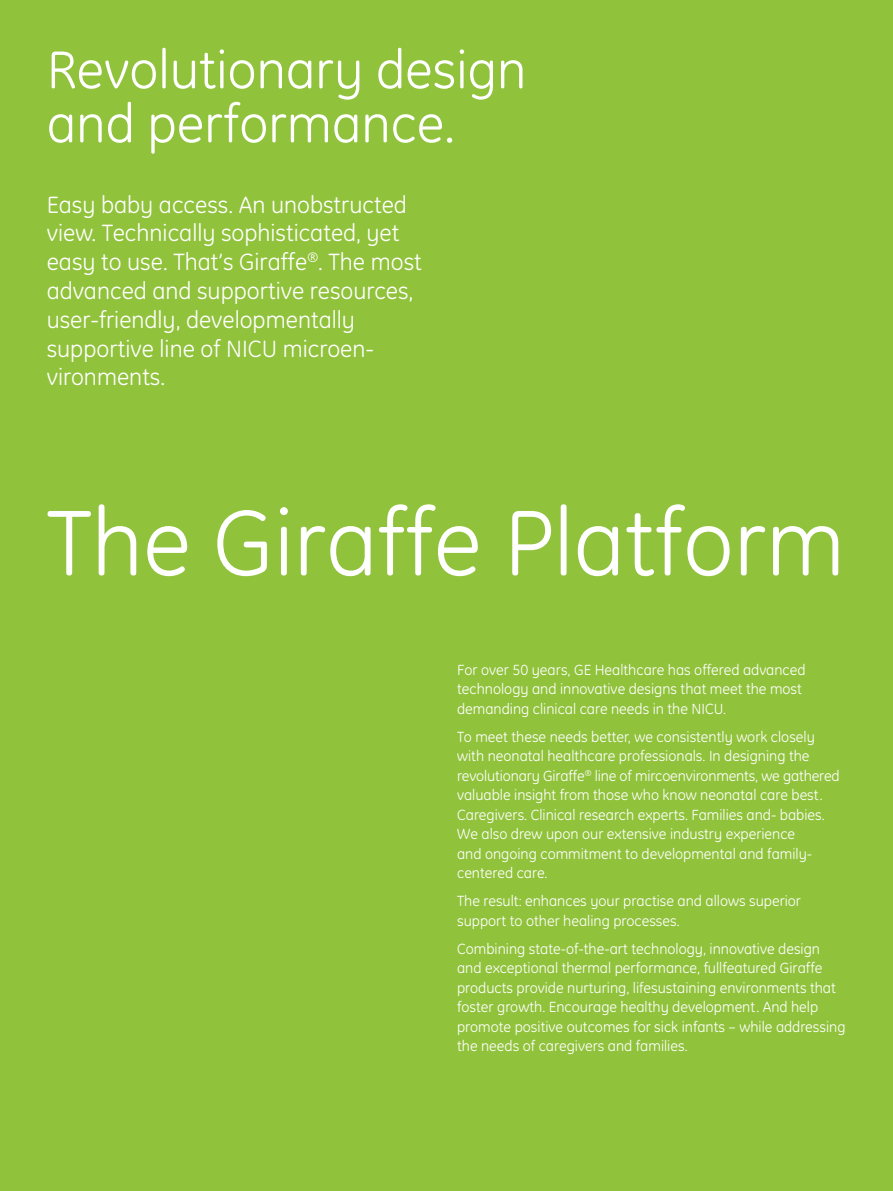
<style>
.page{position:relative;width:893px;height:1191px;background:#90c23b}
.page>*{position:absolute;margin:0;border:0;box-sizing:border-box;transform-origin:0 0}
.Body_Text{font:94.5px "GE Inspira";color:#fff}
.Body_Text-2{font:54px/54px "GE Inspira";color:#fff}
.Body_Text-3{font:24px/28.8px "GE Inspira";color:#fff}
.Body_Text-4{font:15px/19.5px "GE Inspira";color:#fff}
</style>
<div class="page">
<p class="Body_Text-2" style="left:47px;top:43px;width:481px">Revolutionary design and performance.</p>
<p class="Body_Text-3" style="left:47px;top:190px;width:377px">Easy baby access. An unobstructed view. Technically sophisticated, yet easy to use. That’s Giraffe<sup>®</sup>. The most advanced and supportive resources, user-friendly, developmentally supportive line of NICU microen&shy;vironments.</p>
<p class="Body_Text" style="left:47px;top:488px;width:800px">The Giraffe Platform</p>
<p class="Body_Text-4" style="left:457px;top:660px;width:350px">For over 50 years, GE Healthcare has offered advanced technology and innovative designs that meet the most demanding clinical care needs in the NICU.</p>
<p class="Body_Text-4" style="left:457px;top:727px;width:384px">To meet these needs better, we consistently work closely with neonatal healthcare professionals. In designing the revolutionary Giraffe<sup>®</sup> line of mircoenvironments, we gathered valuable insight from those who know neonatal care best.<br>Caregivers. Clinical research experts. Families and- babies.<br>We also drew upon our extensive industry experience<br>and ongoing commitment to developmental and family&shy;centered care.</p>
<p class="Body_Text-4" style="left:457px;top:891px;width:345px">The result: enhances your practise and allows superior support to other healing processes.</p>
<p class="Body_Text-4" style="left:457px;top:939px;width:390px">Combining state-of-the-art technology, innovative design and exceptional thermal performance, fullfeatured Giraffe products provide nurturing, lifesustaining environments that foster growth. Encourage healthy development. And help promote positive outcomes for sick infants – while addressing the needs of caregivers and families.</p>
</div>
